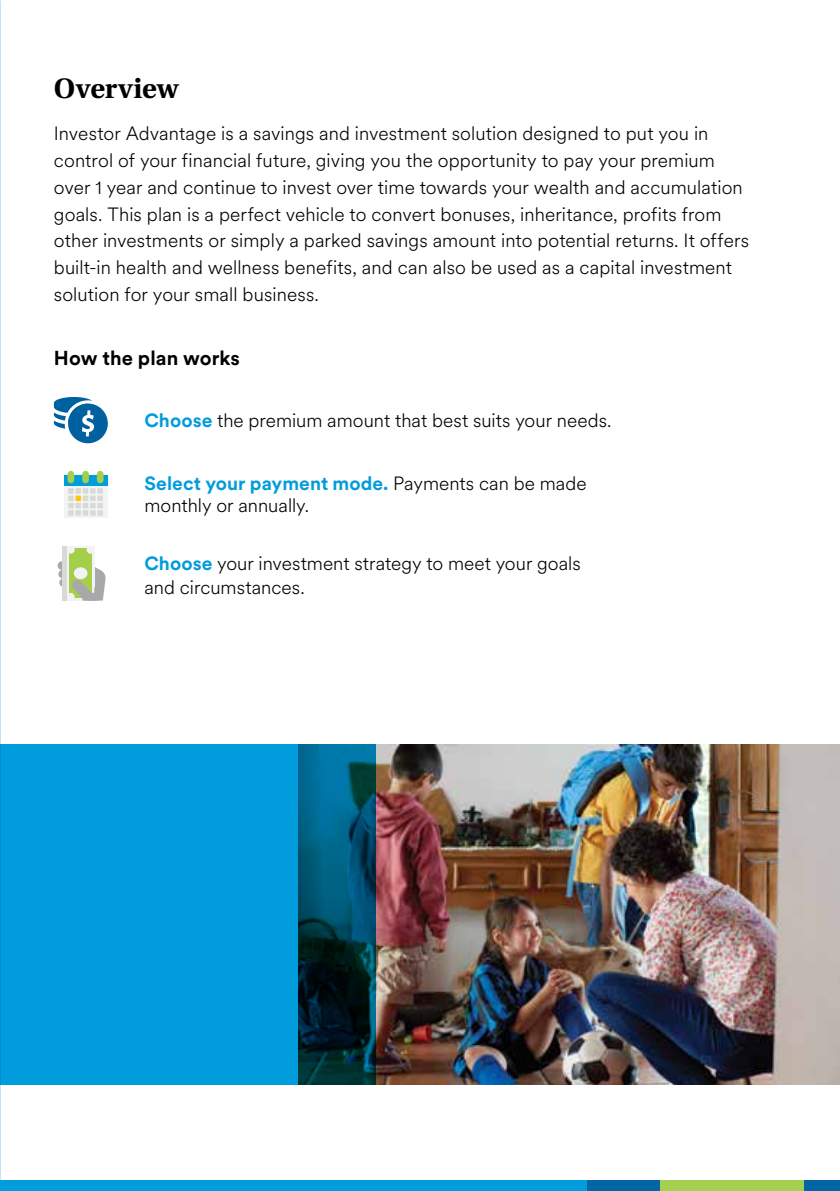
<style>
.page{position:relative;width:840px;height:1191px;background:#fff}
.page>*{position:absolute;margin:0;border:0;box-sizing:border-box;transform-origin:0 0}
.t1{font:700 28px "Utopia";letter-spacing:.01em;color:#000}
.t2{font:700 20px "Met Life Circular";letter-spacing:.005em;color:#000}
.t3{font:300 19px/26.6px "Met Life Circular";letter-spacing:.005em;color:#000}
.s1{font-weight:700;color:#009cdc}
</style>
<div class="page">
<div style="left:586px;top:1179px;width:253px;height:12px;background:#a5cf4f"></div>
<div style="left:0;top:1179px;width:659px;height:12px;background:#009cdc"></div>
<div style="left:586px;top:1179px;width:73px;height:12px;background:#0066a6"></div>
<div style="left:803px;top:1179px;width:36px;height:12px;background:#0066a6"></div>
<svg style="left:54px;top:397px;width:54px;height:46px"></svg>
<div style="left:58px;top:561px;width:8px;height:9px;background:#a8a8aa;border-radius:50%"></div>
<div style="left:58px;top:570px;width:9px;height:8px;background:#a8a8aa;border-radius:50%"></div>
<div style="left:59px;top:578px;width:9px;height:9px;background:#a8a8aa;border-radius:50%"></div>
<div style="left:62px;top:546px;width:27px;height:54px;background:#d9dad5"></div>
<div style="left:67px;top:546px;width:27px;height:54px;background:#f1f3f4"></div>
<div style="left:69px;top:548px;width:23px;height:50px;background:#a5cf4a"></div>
<div style="left:87px;top:546px;width:7px;height:7px;background:#f1f3f4;border-radius:50%"></div>
<div style="left:67px;top:546px;width:8px;height:7px;background:#f1f3f4;border-radius:50%"></div>
<svg style="left:69px;top:553px;width:37px;height:47px"></svg>
<div style="left:63px;top:474px;width:44px;height:44px;background:#f1f3f4"></div>
<svg style="left:63px;top:474px;width:44px;height:11px"></svg>
<svg style="left:68px;top:474px;width:35px;height:42px"></svg>
<img style="left:375px;top:744px;width:464px;height:340px">
<svg style="left:0;top:744px;width:375px;height:340px;background:#0089c0"></svg>
<h1 class="t1" style="left:54px;top:72px;width:126px">Overview</h1>
<p class="t3" style="left:54px;top:120px;width:696px">Investor Advantage is a savings and investment solution designed to put you in control of your financial future, giving you the opportunity to pay your premium over 1 year and continue to invest over time towards your wealth and accumulation goals. This plan is a perfect vehicle to convert bonuses, inheritance, profits from other investments or simply a parked savings amount into potential returns. It offers built-in health and wellness benefits, and can also be used as a capital investment solution for your small business.</p>
<p class="t2" style="left:54px;top:344px;width:187px">How the plan works</p>
<p class="t3" style="left:144px;top:406px;width:468px"><span class="s1">Choose</span> the premium amount that best suits your needs.</p>
<p class="t3" style="left:144px;top:471px;width:443px;line-height:22.8px"><span class="s1">Select your payment mode.</span> Payments can be made monthly or annually.</p>
<p class="t3" style="left:144px;top:550px;width:437px;line-height:24px"><span class="s1">Choose</span> your investment strategy to meet your goals and circumstances.</p>
</div>
